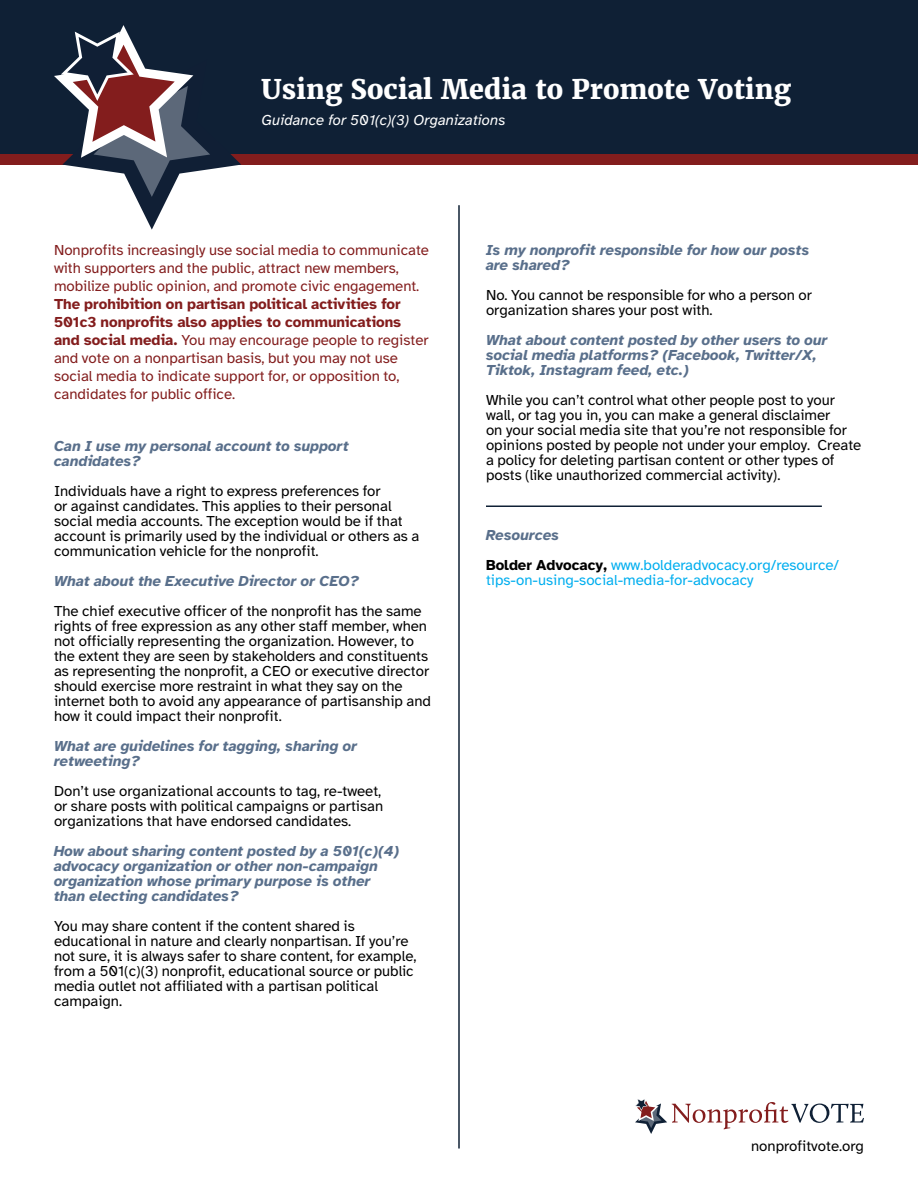
<style>
.page{position:relative;width:918px;height:1188px;background:#fff}
.page>*{position:absolute;margin:0;border:0;box-sizing:border-box;transform-origin:0 0}
.t1{font:800 27px "Merriweather";color:#fff}
.t2{font:15px/15px "Atkinson Hyperlegible";color:#000}
.t3{font:italic 700 15px/15px "Atkinson Hyperlegible";color:#596f8b}
.t4{font:15px/18px "Atkinson Hyperlegible";color:#831d1d}
.t5{font:15px/15px "Atkinson Hyperlegible";color:#00aeef}
.t6{font:italic 15px "Atkinson Hyperlegible";color:#fff}
.s1{font-weight:700}
.s2{font-weight:700;color:#000}
</style>
<div class="page">
<div style="left:0;top:0;width:918px;height:165px;background:#0f2035"></div>
<div style="left:0;top:154px;width:918px;height:11px;background:#831d1d"></div>
<svg style="left:54px;top:25px;width:187px;height:205px"></svg>
<svg style="left:635px;top:1099px;width:229px;height:35px"></svg>
<hr style="left:458px;top:205px;width:2px;height:944px;background:#0f2035">
<hr style="left:486px;top:506px;width:336px;height:1px;background:#0f2035">
<p class="t1" style="left:262px;top:72px;width:531px">Using Social Media to Promote Voting</p>
<p class="t6" style="left:262px;top:112px;width:246px">Guidance for 501(c)(3) Organizations</p>
<p class="t4" style="left:54px;top:241px;width:377px">Nonprofits increasingly use social media to communicate with supporters and the public, attract new members, mobilize public opinion, and promote civic engagement.<br><span class="s1">The prohibition on partisan political activities for 501c3 nonprofits also applies to communications and social media.</span> You may encourage people to register and vote on a nonpartisan basis, but you may not use social media to indicate support for, or opposition to, candidates for public office.</p>
<p class="t3" style="left:486px;top:243px;width:325px">Is my nonprofit responsible for how our posts are shared?</p>
<p class="t2" style="left:486px;top:288px;width:328px">No. You cannot be responsible for who a person or organization shares your post with.</p>
<p class="t3" style="left:486px;top:333px;width:343px">What about content posted by other users to our social media platforms? (Facebook, Twitter/X,<br>Tiktok, Instagram feed, etc.)</p>
<p class="t2" style="left:486px;top:393px;width:377px">While you can’t control what other people post to your wall, or tag you in, you can make a general disclaimer<br>on your social media site that you’re not responsible for opinions posted by people not under your employ. Create a policy for deleting partisan content or other types of posts (like unauthorized commercial activity).</p>
<p class="t3" style="left:54px;top:438px;width:296px">Can I use my personal account to support candidates?</p>
<p class="t2" style="left:54px;top:483px;width:367px">Individuals have a right to express preferences for<br>or against candidates. This applies to their personal social media accounts. The exception would be if that account is primarily used by the individual or others as a communication vehicle for the nonprofit.</p>
<p class="t3" style="left:54px;top:573px;width:307px">What about the Executive Director or CEO?</p>
<p class="t2" style="left:54px;top:603px;width:378px">The chief executive officer of the nonprofit has the same rights of free expression as any other staff member, when not officially representing the organization. However, to the extent they are seen by stakeholders and constituents as representing the nonprofit, a CEO or executive director should exercise more restraint in what they say on the internet both to avoid any appearance of partisanship and how it could impact their nonprofit.</p>
<p class="t3" style="left:54px;top:738px;width:305px">What are guidelines for tagging, sharing or</p>
<p class="t3" style="left:54px;top:753px;width:88px">retweeting?</p>
<p class="t2" style="left:54px;top:783px;width:331px">Don’t use organizational accounts to tag, re-tweet, or share posts with political campaigns or partisan organizations that have endorsed candidates.</p>
<p class="t3" style="left:54px;top:843px;width:347px">How about sharing content posted by a 501(c)(4)</p>
<p class="t3" style="left:54px;top:858px;width:326px">advocacy organization or other non-campaign</p>
<p class="t3" style="left:54px;top:873px;width:318px">organization whose primary purpose is other</p>
<p class="t3" style="left:54px;top:888px;width:186px">than electing candidates?</p>
<p class="t2" style="left:54px;top:918px;width:364px">You may share content if the content shared is educational in nature and clearly nonpartisan. If you’re not sure, it is always safer to share content, for example, from a 501(c)(3) nonprofit, educational source or public media outlet not affiliated with a partisan political campaign.</p>
<p class="t3" style="left:486px;top:528px;width:75px">Resources</p>
<p class="t5" style="left:486px;top:558px;width:355px"><span class="s2">Bolder Advocacy,</span> www.bolderadvocacy.org/resource/ tips-on-using-social-media-for-advocacy</p>
<p class="t2" style="left:751px;top:1139px;width:114px">nonprofitvote.org</p>
</div>
